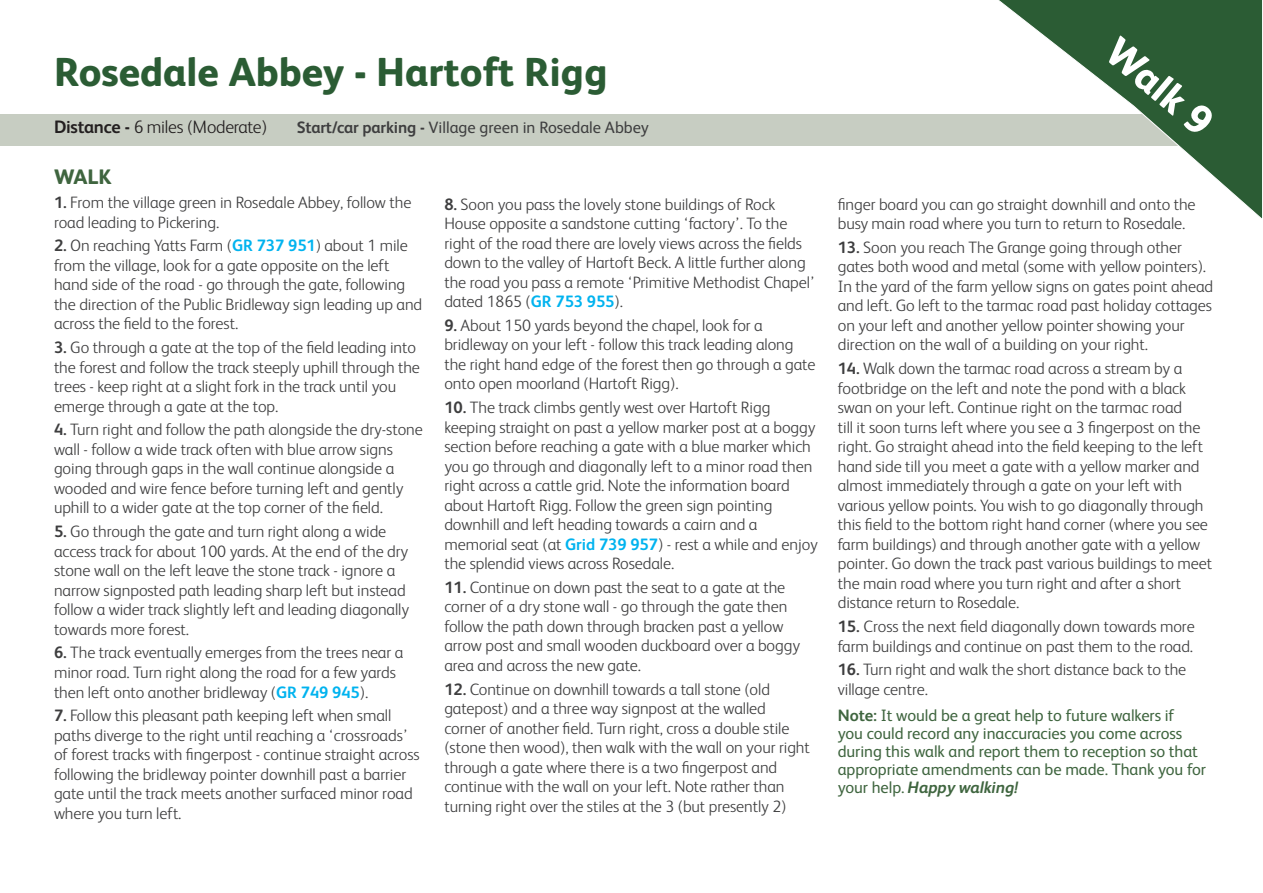
<style>
.page{position:relative;width:1263px;height:893px;background:#fff}
.page>*{position:absolute;margin:0;border:0;box-sizing:border-box;transform-origin:0 0}
.t1{font:800 40.5px "FS Albert";color:#2b5c34}
.t2{font:800 40.5px "FS Albert";color:#fff}
.t3{font:800 21px "FS Albert";color:#3f653f}
.t4{font:300 18px "FS Albert";letter-spacing:-.015em;color:#231f20}
.t5{font:300 16.5px/19.5px "FS Albert";letter-spacing:-.005em;color:#3e3e3f}
.t6{font:16.5px/18px "FS Albert";letter-spacing:-.005em;color:#3f653f}
.t7{font:16.5px "FS Albert";color:#3e3e3f}
.s1{font-weight:700}
.s2{font-weight:700;color:#00b3ef}
.s3{font-weight:700;font-style:italic}
</style>
<div class="page">
<div style="left:0;top:114px;width:1263px;height:32px;background:#c7cdc2"></div>
<svg style="left:999px;top:0;width:264px;height:219px"></svg>
<h1 class="t1" style="left:54px;top:49px;width:555px">Rosedale Abbey - Hartoft Rigg</h1>
<p class="t4" style="left:54px;top:117px;width:215px"><span class="s1">Distance -</span> 6 miles (Moderate)</p>
<p class="t7" style="left:297px;top:118px;width:354px"><span class="s1">Start/car parking -</span> Village green in Rosedale Abbey</p>
<p class="t3" style="left:54px;top:165px;width:59px">WALK</p>
<p class="t5" style="left:54px;top:193px;width:359px"><span class="s1">1.</span> From the village green in Rosedale Abbey, follow the road leading to Pickering.</p>
<p class="t5" style="left:54px;top:236px;width:370px"><span class="s1">2.</span> On reaching Yatts Farm (<span class="s2">GR 737 951</span>) about 1 mile from the village, look for a gate opposite on the left hand side of the road - go through the gate, following the direction of the Public Bridleway sign leading up and across the field to the forest.</p>
<p class="t5" style="left:54px;top:338px;width:367px"><span class="s1">3.</span> Go through a gate at the top of the field leading into the forest and follow the track steeply uphill through the trees - keep right at a slight fork in the track until you emerge through a gate at the top.</p>
<p class="t5" style="left:54px;top:420px;width:370px"><span class="s1">4.</span> Turn right and follow the path alongside the dry-stone wall - follow a wide track often with blue arrow signs going through gaps in the wall continue alongside a wooded and wire fence before turning left and gently uphill to a wider gate at the top corner of the field.</p>
<p class="t5" style="left:54px;top:522px;width:357px"><span class="s1">5.</span> Go through the gate and turn right along a wide access track for about 100 yards. At the end of the dry stone wall on the left leave the stone track - ignore a narrow signposted path leading sharp left but instead follow a wider track slightly left and leading diagonally towards more forest.</p>
<p class="t5" style="left:54px;top:643px;width:351px"><span class="s1">6.</span> The track eventually emerges from the trees near a minor road. Turn right along the road for a few yards then left onto another bridleway (<span class="s2">GR 749 945</span>).</p>
<p class="t5" style="left:54px;top:706px;width:367px"><span class="s1">7.</span> Follow this pleasant path keeping left when small paths diverge to the right until reaching a ‘crossroads’ of forest tracks with fingerpost - continue straight across following the bridleway pointer downhill past a barrier gate until the track meets another surfaced minor road where you turn left.</p>
<p class="t5" style="left:444px;top:194px;width:372px"><span class="s1">8.</span> Soon you pass the lovely stone buildings of Rock House opposite a sandstone cutting ‘factory’. To the right of the road there are lovely views across the fields down to the valley of Hartoft Beck. A little further along the road you pass a remote ‘Primitive Methodist Chapel’ dated 1865 (<span class="s2">GR 753 955</span>).</p>
<p class="t5" style="left:444px;top:315px;width:372px"><span class="s1">9.</span> About 150 yards beyond the chapel, look for a bridleway on your left - follow this track leading along the right hand edge of the forest then go through a gate onto open moorland (Hartoft Rigg).</p>
<p class="t5" style="left:444px;top:398px;width:375px"><span class="s1">10.</span> The track climbs gently west over Hartoft Rigg keeping straight on past a yellow marker post at a boggy section before reaching a gate with a blue marker which you go through and diagonally left to a minor road then right across a cattle grid. Note the information board about Hartoft Rigg. Follow the green sign pointing downhill and left heading towards a cairn and a memorial seat (at <span class="s2">Grid 739 957</span>) - rest a while and enjoy the splendid views across Rosedale.</p>
<p class="t5" style="left:444px;top:577px;width:357px"><span class="s1">11.</span> Continue on down past the seat to a gate at the corner of a dry stone wall - go through the gate then follow the path down through bracken past a yellow arrow post and small wooden duckboard over a boggy area and across the new gate.</p>
<p class="t5" style="left:444px;top:679px;width:367px"><span class="s1">12.</span> Continue on downhill towards a tall stone (old gatepost) and a three way signpost at the walled corner of another field. Turn right, cross a double stile (stone then wood), then walk with the wall on your right through a gate where there is a two fingerpost and continue with the wall on your left. Note rather than turning right over the stiles at the 3 (but presently 2)</p>
<h1 class="t2" style="left:1126px;top:28px;width:128px;rotate:40deg">Walk 9</h1>
<p class="t5" style="left:838px;top:194px;width:359px">finger board you can go straight downhill and onto the busy main road where you turn to return to Rosedale.</p>
<p class="t5" style="left:838px;top:237px;width:377px"><span class="s1">13.</span> Soon you reach The Grange going through other gates both wood and metal (some with yellow pointers).<br>In the yard of the farm yellow signs on gates point ahead and left. Go left to the tarmac road past holiday cottages on your left and another yellow pointer showing your direction on the wall of a building on your right.</p>
<p class="t5" style="left:838px;top:359px;width:376px"><span class="s1">14.</span> Walk down the tarmac road across a stream by a footbridge on the left and note the pond with a black swan on your left. Continue right on the tarmac road<br>till it soon turns left where you see a 3 fingerpost on the right. Go straight ahead into the field keeping to the left hand side till you meet a gate with a yellow marker and almost immediately through a gate on your left with various yellow points. You wish to go diagonally through this field to the bottom right hand corner (where you see farm buildings) and through another gate with a yellow pointer. Go down the track past various buildings to meet the main road where you turn right and after a short distance return to Rosedale.</p>
<p class="t5" style="left:838px;top:617px;width:358px"><span class="s1">15.</span> Cross the next field diagonally down towards more farm buildings and continue on past them to the road.</p>
<p class="t5" style="left:838px;top:660px;width:350px"><span class="s1">16.</span> Turn right and walk the short distance back to the village centre.</p>
<p class="t6" style="left:838px;top:707px;width:370px"><span class="s1">Note:</span> It would be a great help to future walkers if<br>you could record any inaccuracies you come across during this walk and report them to reception so that appropriate amendments can be made. Thank you for your help. <span class="s3">Happy walking!</span></p>
</div>
